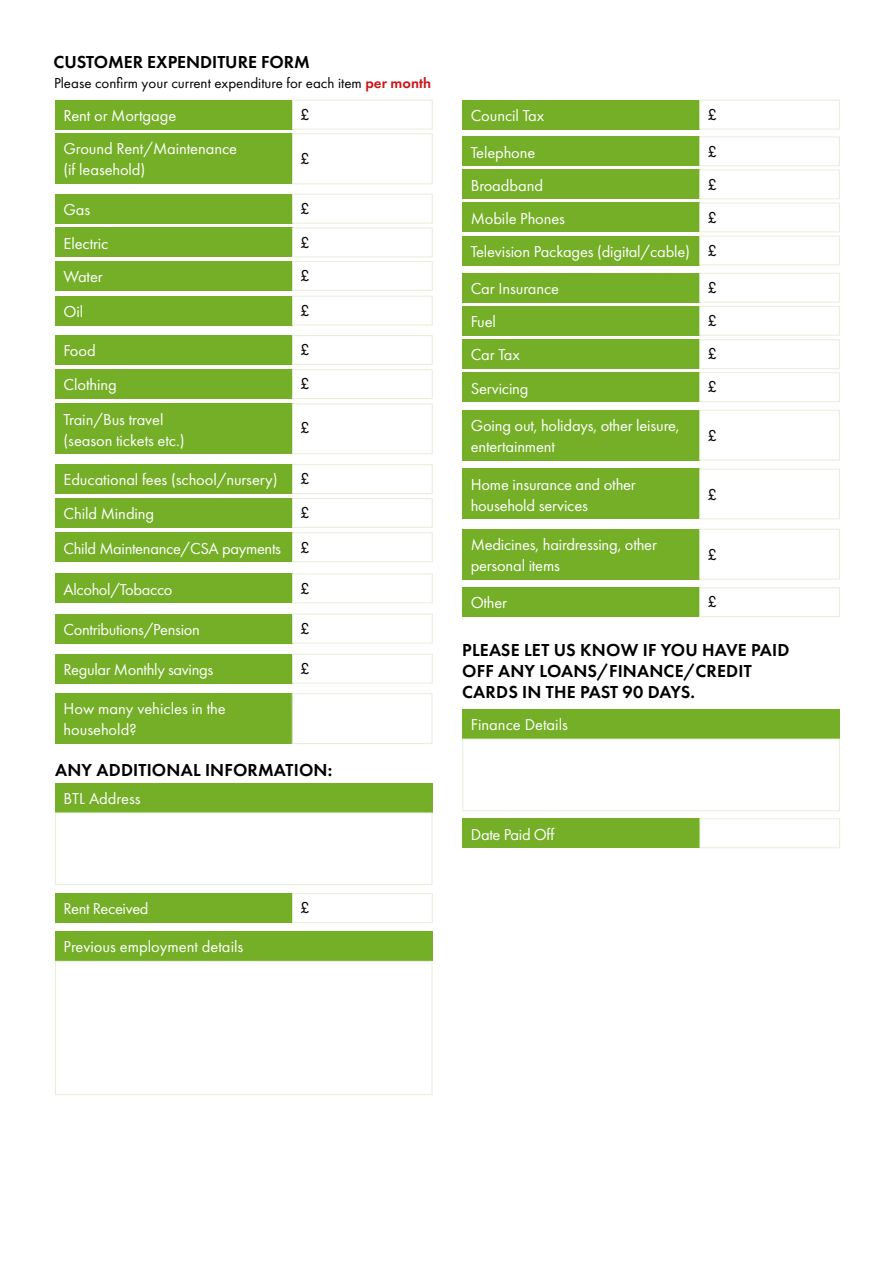
<style>
.page{position:relative;width:893px;height:1263px;background:#fff}
.page>*{position:absolute;margin:0;border:0;box-sizing:border-box;transform-origin:0 0}
.t1{font:600 18px/21px "Futura PT";letter-spacing:.01em;color:#000}
.t2{font:16.5px/21px "Futura PT";letter-spacing:-.01em;color:#fff}
.t3{font:16.5px/34px "Futura PT";color:#000;text-align:justify}
.t4{font:15px "Futura PT";color:#000}
.s1{font-weight:600;color:#cd1719}
</style>
<div class="page">
<div style="left:55px;top:100px;width:237px;height:29px;background:#74af27"></div>
<div style="left:55px;top:194px;width:237px;height:29px;background:#74af27"></div>
<div style="left:55px;top:335px;width:237px;height:30px;background:#74af27"></div>
<div style="left:55px;top:369px;width:237px;height:30px;background:#74af27"></div>
<div style="left:55px;top:403px;width:237px;height:51px;background:#74af27"></div>
<div style="left:55px;top:464px;width:237px;height:30px;background:#74af27"></div>
<div style="left:55px;top:532px;width:237px;height:30px;background:#74af27"></div>
<div style="left:55px;top:574px;width:237px;height:29px;background:#74af27"></div>
<div style="left:55px;top:614px;width:237px;height:29px;background:#74af27"></div>
<div style="left:55px;top:654px;width:237px;height:29px;background:#74af27"></div>
<div style="left:55px;top:893px;width:237px;height:30px;background:#74af27"></div>
<div style="left:462px;top:818px;width:238px;height:30px;background:#74af27"></div>
<div style="left:55px;top:693px;width:237px;height:51px;background:#74af27"></div>
<div style="left:55px;top:783px;width:377px;height:29px;background:#74af27"></div>
<div style="left:462px;top:709px;width:378px;height:30px;background:#74af27"></div>
<div style="left:55px;top:931px;width:377px;height:30px;background:#74af27"></div>
<div style="left:55px;top:498px;width:237px;height:30px;background:#74af27"></div>
<div style="left:55px;top:228px;width:237px;height:29px;background:#74af27"></div>
<div style="left:55px;top:261px;width:237px;height:30px;background:#74af27"></div>
<div style="left:55px;top:296px;width:237px;height:29px;background:#74af27"></div>
<div style="left:462px;top:100px;width:237px;height:29px;background:#74af27"></div>
<div style="left:462px;top:137px;width:237px;height:29px;background:#74af27"></div>
<div style="left:462px;top:170px;width:237px;height:29px;background:#74af27"></div>
<div style="left:462px;top:203px;width:237px;height:29px;background:#74af27"></div>
<div style="left:462px;top:273px;width:237px;height:29px;background:#74af27"></div>
<div style="left:462px;top:339px;width:237px;height:30px;background:#74af27"></div>
<div style="left:462px;top:236px;width:237px;height:29px;background:#74af27"></div>
<div style="left:462px;top:306px;width:237px;height:29px;background:#74af27"></div>
<div style="left:462px;top:372px;width:237px;height:30px;background:#74af27"></div>
<div style="left:462px;top:410px;width:237px;height:50px;background:#74af27"></div>
<div style="left:462px;top:469px;width:237px;height:50px;background:#74af27"></div>
<div style="left:462px;top:529px;width:237px;height:50px;background:#74af27"></div>
<div style="left:462px;top:587px;width:237px;height:30px;background:#74af27"></div>
<div style="left:55px;top:133px;width:237px;height:51px;background:#74af27"></div>
<div style="left:292px;top:100px;width:141px;height:29px;border:1px solid #e6efd8"></div>
<div style="left:292px;top:194px;width:141px;height:29px;border:1px solid #e6efd8"></div>
<div style="left:292px;top:335px;width:141px;height:30px;border:1px solid #e6efd8"></div>
<div style="left:292px;top:369px;width:141px;height:30px;border:1px solid #e6efd8"></div>
<div style="left:292px;top:403px;width:141px;height:51px;border:1px solid #e6efd8"></div>
<div style="left:292px;top:464px;width:141px;height:30px;border:1px solid #e6efd8"></div>
<div style="left:292px;top:532px;width:141px;height:30px;border:1px solid #e6efd8"></div>
<div style="left:292px;top:574px;width:141px;height:29px;border:1px solid #e6efd8"></div>
<div style="left:292px;top:614px;width:141px;height:29px;border:1px solid #e6efd8"></div>
<div style="left:292px;top:654px;width:141px;height:29px;border:1px solid #e6efd8"></div>
<div style="left:292px;top:893px;width:141px;height:30px;border:1px solid #e6efd8"></div>
<div style="left:700px;top:818px;width:140px;height:30px;border:1px solid #e6efd8"></div>
<div style="left:292px;top:693px;width:140px;height:51px;border:1px solid #e6efd8"></div>
<div style="left:55px;top:812px;width:377px;height:73px;border:1px solid #e6efd8"></div>
<div style="left:462px;top:739px;width:378px;height:72px;border:1px solid #e6efd8"></div>
<div style="left:55px;top:961px;width:377px;height:134px;border:1px solid #e6efd8"></div>
<div style="left:292px;top:498px;width:141px;height:30px;border:1px solid #e6efd8"></div>
<div style="left:292px;top:228px;width:141px;height:29px;border:1px solid #e6efd8"></div>
<div style="left:292px;top:261px;width:141px;height:30px;border:1px solid #e6efd8"></div>
<div style="left:292px;top:296px;width:141px;height:29px;border:1px solid #e6efd8"></div>
<div style="left:699px;top:100px;width:141px;height:29px;border:1px solid #e6efd8"></div>
<div style="left:699px;top:137px;width:141px;height:29px;border:1px solid #e6efd8"></div>
<div style="left:699px;top:170px;width:141px;height:29px;border:1px solid #e6efd8"></div>
<div style="left:699px;top:203px;width:141px;height:29px;border:1px solid #e6efd8"></div>
<div style="left:699px;top:273px;width:141px;height:29px;border:1px solid #e6efd8"></div>
<div style="left:699px;top:339px;width:141px;height:30px;border:1px solid #e6efd8"></div>
<div style="left:699px;top:236px;width:141px;height:29px;border:1px solid #e6efd8"></div>
<div style="left:699px;top:306px;width:141px;height:29px;border:1px solid #e6efd8"></div>
<div style="left:699px;top:372px;width:141px;height:30px;border:1px solid #e6efd8"></div>
<div style="left:699px;top:410px;width:141px;height:50px;border:1px solid #e6efd8"></div>
<div style="left:699px;top:469px;width:141px;height:50px;border:1px solid #e6efd8"></div>
<div style="left:699px;top:529px;width:141px;height:50px;border:1px solid #e6efd8"></div>
<div style="left:699px;top:587px;width:141px;height:30px;border:1px solid #e6efd8"></div>
<div style="left:292px;top:133px;width:141px;height:51px;border:1px solid #e6efd8"></div>
<p class="t1" style="left:54px;top:52px;width:258px">CUSTOMER EXPENDITURE FORM</p>
<p class="t4" style="left:54px;top:74px;width:379px">Please confirm your current expenditure for each item <span class="s1">per month</span></p>
<p class="t2" style="left:64px;top:105px;width:114px">Rent or Mortgage</p>
<p class="t3" style="left:300px;top:97px;width:11px">£</p>
<p class="t2" style="left:64px;top:138px;width:175px">Ground Rent/Maintenance (if leasehold)</p>
<p class="t2" style="left:64px;top:199px;width:28px">Gas</p>
<p class="t2" style="left:64px;top:226px;width:47px;line-height:34px">Electric<br>Water<br>Oil</p>
<p class="t2" style="left:64px;top:334px;width:101px;line-height:34.2px">Food<br>Clothing<br>Train/Bus travel</p>
<p class="t2" style="left:64px;top:429px;width:123px">(season tickets etc.)</p>
<p class="t2" style="left:64px;top:469px;width:216px">Educational fees (school/nursery)</p>
<p class="t2" style="left:64px;top:503px;width:92px">Child Minding</p>
<p class="t2" style="left:64px;top:537px;width:219px">Child Maintenance/CSA payments</p>
<p class="t2" style="left:64px;top:579px;width:111px">Alcohol/Tobacco</p>
<p class="t2" style="left:64px;top:619px;width:138px">Contributions/Pension</p>
<p class="t2" style="left:64px;top:659px;width:151px">Regular Monthly savings</p>
<p class="t2" style="left:64px;top:698px;width:164px">How many vehicles in the household?</p>
<p class="t3" style="left:300px;top:141px;width:11px">£</p>
<p class="t3" style="left:300px;top:191px;width:11px">£</p>
<p class="t3" style="left:300px;top:225px;width:11px">£ £ £</p>
<p class="t3" style="left:300px;top:333px;width:11px">£ £</p>
<p class="t3" style="left:300px;top:411px;width:11px">£</p>
<p class="t3" style="left:300px;top:462px;width:11px">£</p>
<p class="t3" style="left:300px;top:496px;width:11px">£</p>
<p class="t3" style="left:300px;top:530px;width:11px">£</p>
<p class="t3" style="left:300px;top:571px;width:11px">£</p>
<p class="t3" style="left:300px;top:611px;width:11px">£</p>
<p class="t3" style="left:300px;top:651px;width:11px">£</p>
<p class="t1" style="left:55px;top:759px;width:279px">ANY ADDITIONAL INFORMATION:</p>
<p class="t2" style="left:64px;top:788px;width:79px">BTL Address</p>
<p class="t2" style="left:64px;top:898px;width:87px">Rent Received</p>
<p class="t2" style="left:64px;top:936px;width:181px">Previous employment details</p>
<p class="t3" style="left:300px;top:891px;width:11px">£</p>
<p class="t2" style="left:471px;top:105px;width:75px">Council Tax</p>
<p class="t2" style="left:471px;top:136px;width:96px;line-height:33px">Telephone<br>Broadband<br>Mobile Phones</p>
<p class="t3" style="left:707px;top:97px;width:11px">£</p>
<p class="t3" style="left:707px;top:134px;width:11px;line-height:33px">£ £ £</p>
<p class="t2" style="left:471px;top:241px;width:221px">Television Packages (digital/cable)</p>
<p class="t3" style="left:707px;top:233px;width:11px">£</p>
<p class="t2" style="left:471px;top:278px;width:90px">Car Insurance</p>
<p class="t3" style="left:707px;top:270px;width:11px">£</p>
<p class="t2" style="left:471px;top:311px;width:27px">Fuel</p>
<p class="t3" style="left:707px;top:303px;width:11px">£</p>
<p class="t2" style="left:471px;top:344px;width:51px">Car Tax</p>
<p class="t3" style="left:707px;top:337px;width:11px">£</p>
<p class="t2" style="left:471px;top:377px;width:59px">Servicing</p>
<p class="t2" style="left:471px;top:415px;width:210px">Going out, holidays, other leisure, entertainment</p>
<p class="t2" style="left:471px;top:474px;width:167px">Home insurance and other household services</p>
<p class="t2" style="left:471px;top:534px;width:188px">Medicines, hairdressing, other personal items</p>
<p class="t2" style="left:471px;top:592px;width:38px">Other</p>
<p class="t3" style="left:707px;top:370px;width:11px">£</p>
<p class="t3" style="left:707px;top:419px;width:11px">£</p>
<p class="t3" style="left:707px;top:477px;width:11px">£</p>
<p class="t3" style="left:707px;top:538px;width:11px">£</p>
<p class="t3" style="left:707px;top:584px;width:11px">£</p>
<p class="t1" style="left:462px;top:639px;width:329px">PLEASE LET US KNOW IF YOU HAVE PAID<br>OFF ANY LOANS/FINANCE/CREDIT<br>CARDS IN THE PAST 90 DAYS.</p>
<p class="t2" style="left:471px;top:714px;width:99px">Finance Details</p>
<p class="t2" style="left:471px;top:823px;width:85px">Date Paid Off</p>
</div>
